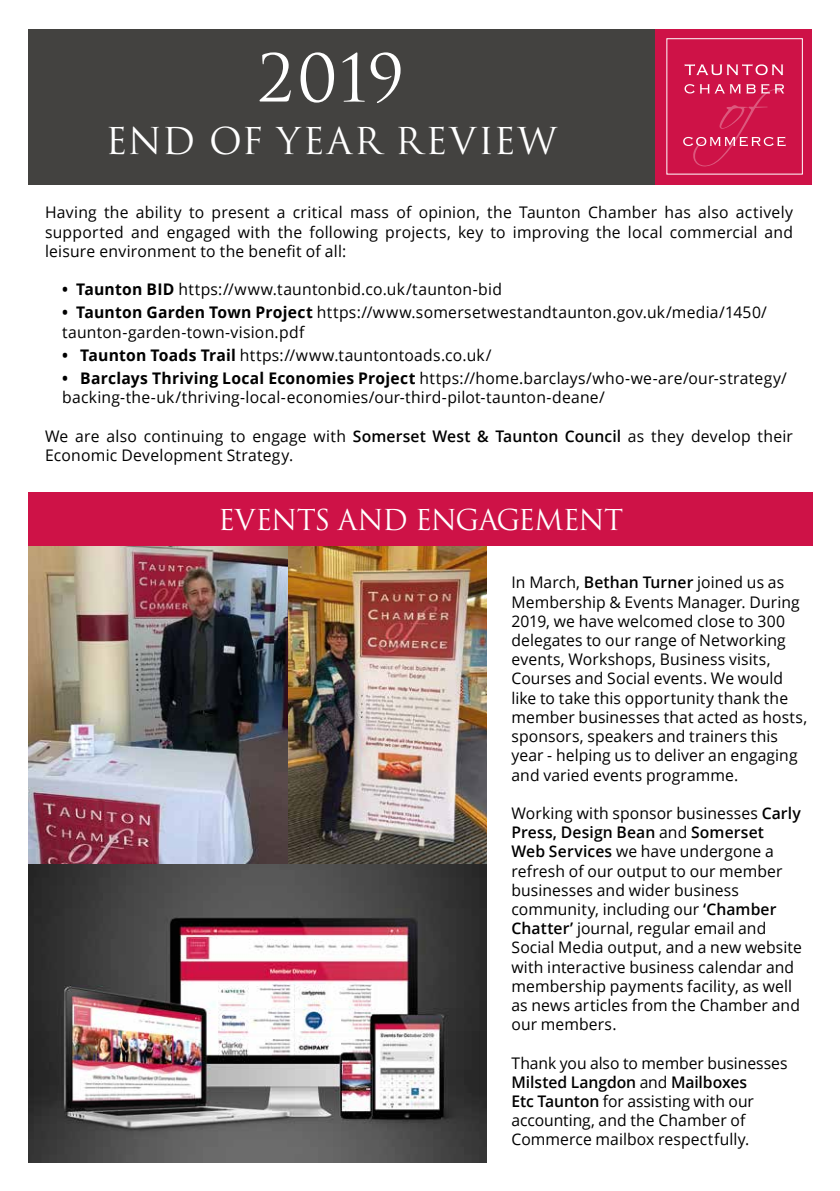
<style>
.page{position:relative;width:840px;height:1191px;background:#fff}
.page>*{position:absolute;margin:0;border:0;box-sizing:border-box;transform-origin:0 0}
.t1{font:64px "Trajan";color:#fff}
.t2{font:36px "Trajan";letter-spacing:.055em;color:#fff}
.t3{font:28px "Trajan";letter-spacing:-.04em;color:#fff}
.t4{font:16px/19.2px "Open Sans";letter-spacing:.01em;color:#000}
.s1{font-weight:700}
.s2{font-weight:600}
</style>
<div class="page">
<div style="left:28px;top:29px;width:627px;height:155px;background:#434240"></div>
<div style="left:655px;top:29px;width:156px;height:156px;background:#ce1247"></div>
<svg style="left:683px;top:84px;width:102px;height:83px"></svg>
<svg style="left:684px;top:64px;width:98px;height:11px"></svg>
<img style="left:28px;top:546px;width:260px;height:318px">
<img style="left:288px;top:546px;width:198px;height:318px">
<div style="left:28px;top:492px;width:784px;height:54px;background:#ce1247"></div>
<img style="left:28px;top:864px;width:458px;height:298px">
<h1 class="t1" style="left:258px;top:40px;width:148px">2019</h1>
<h2 class="t2" style="left:105px;top:119px;width:453px">END OF YEAR REVIEW</h2>
<p class="t4" style="left:45px;top:203px;width:749px;text-align:justify">Having the ability to present a critical mass of opinion, the Taunton Chamber has also actively supported and engaged with the following projects, key to improving the local commercial and leisure environment to the benefit of all:</p>
<p class="t4" style="left:62px;top:279px;width:441px"><span class="s1">• Taunton BID</span> https://www.tauntonbid.co.uk/taunton-bid</p>
<p class="t4" style="left:62px;top:303px;width:706px"><span class="s1">• Taunton Garden Town Project</span> https://www.somersetwestandtaunton.gov.uk/media/1450/ taunton-garden-town-vision.pdf</p>
<p class="t4" style="left:62px;top:345px;width:430px"><span class="s1">• Taunton Toads Trail</span> https://www.tauntontoads.co.uk/</p>
<p class="t4" style="left:62px;top:368px;width:726px"><span class="s1">• Barclays Thriving Local Economies Project</span> https://home.barclays/who-we-are/our-strategy/ backing-the-uk/thriving-local-economies/our-third-pilot-taunton-deane/</p>
<p class="t4" style="left:45px;top:426px;width:749px">We are also continuing to engage with <span class="s2">Somerset West &amp; Taunton Council</span> as they develop their<br>Economic Development Strategy.</p>
<h3 class="t3" style="left:218px;top:503px;width:406px">EVENTS AND ENGAGEMENT</h3>
<p class="t4" style="left:511px;top:572px;width:297px">In March, <span class="s2">Bethan Turner</span> joined us as Membership &amp; Events Manager. During 2019, we have welcomed close to 300 delegates to our range of Networking events, Workshops, Business visits, Courses and Social events. We would like to take this opportunity thank the member businesses that acted as hosts, sponsors, speakers and trainers this year - helping us to deliver an engaging and varied events programme.</p>
<p class="t4" style="left:511px;top:803px;width:292px">Working with sponsor businesses <span class="s2">Carly Press, Design Bean</span> and <span class="s2">Somerset<br>Web Services</span> we have undergone a refresh of our output to our member businesses and wider business community, including our <span class="s2">‘Chamber Chatter’</span> journal, regular email and Social Media output, and a new website with interactive business calendar and membership payments facility, as well as news articles from the Chamber and our members.</p>
<p class="t4" style="left:511px;top:1052px;width:277px">Thank you also to member businesses<br><span class="s2">Milsted Langdon</span> and <span class="s2">Mailboxes<br>Etc Taunton</span> for assisting with our accounting, and the Chamber of<br>Commerce mailbox respectfully.</p>
</div>
